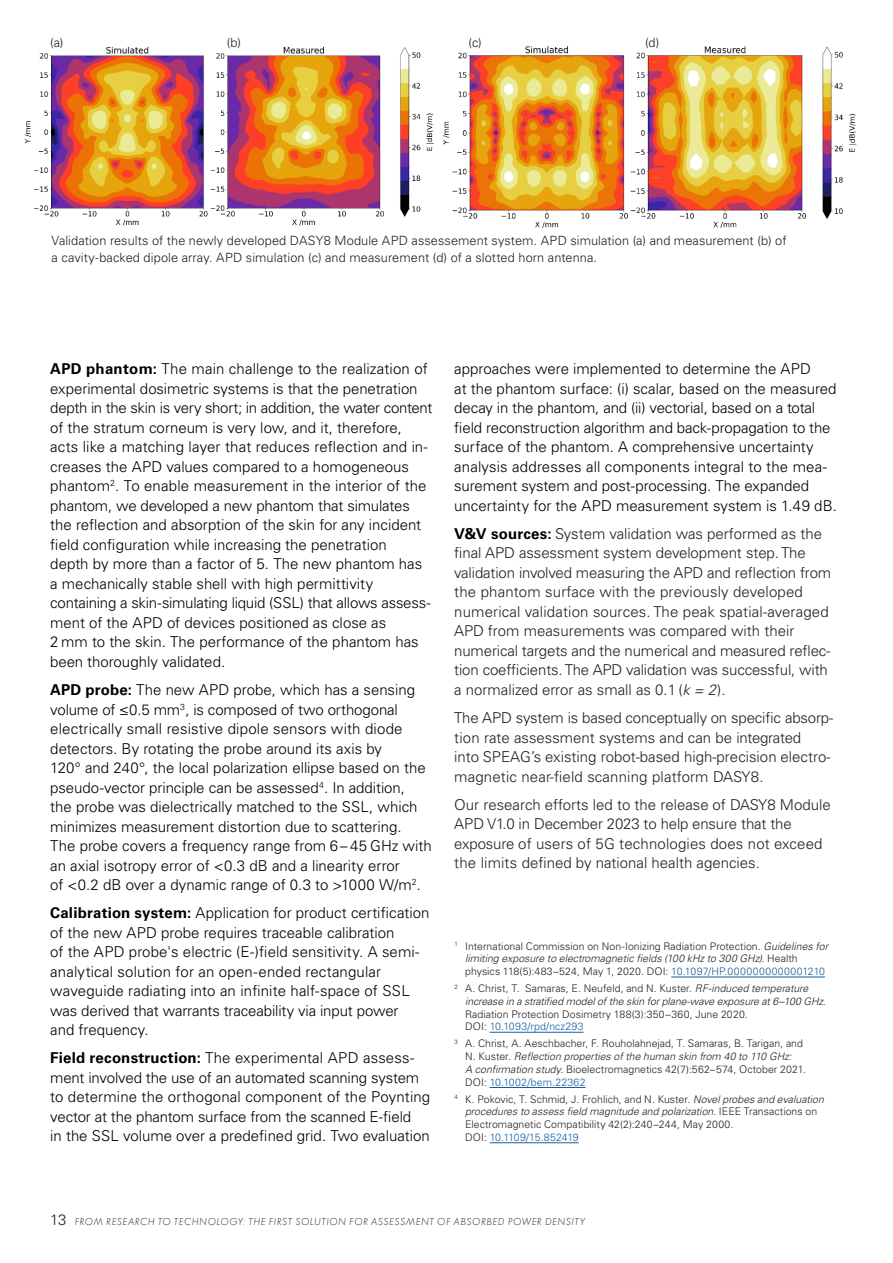
<style>
.page{position:relative;width:893px;height:1263px;background:#fff}
.page>*{position:absolute;margin:0;border:0;box-sizing:border-box;transform-origin:0 0}
.Normal_Text{font:300 15px/19.5px "Univers LT Pro 45";color:#000}
.Normal_Text-2{font:300 15px/19.5px "Univers LT Pro 45";color:#231f20}
.Normal_Text-3{font:300 12.75px/16.5px "Univers LT Pro 45";letter-spacing:.005em;color:#231f20}
.Normal_Text-4{font:300 10.5px/12.8px "Univers LT Pro 45";letter-spacing:.005em;color:#231f20}
.t1{font:italic 300 10.5px "Futura EFTU";letter-spacing:.05em;color:#231f20}
.s1{font-family:"Univers LT Pro 65";font-weight:700}
.s2{font-family:"Univers LT Pro 65";font-weight:700;color:#000}
.s3{font-style:italic}
.s4{color:#175d9e}
.s5{font-family:"Univers LT Pro 45";font-style:normal;font-size:15px}
</style>
<div class="page">
<hr style="left:671px;top:977px;width:154px;height:1px;background:#175d9e">
<hr style="left:490px;top:1032px;width:93px;height:1px;background:#175d9e">
<hr style="left:490px;top:1087px;width:96px;height:1px;background:#175d9e">
<hr style="left:490px;top:1142px;width:89px;height:1px;background:#175d9e">
<img style="left:24px;top:46px;width:410px;height:180px">
<img style="left:443px;top:46px;width:414px;height:182px">
<p class="Normal_Text-3" style="left:50px;top:34px;width:15px">(a)</p>
<p class="Normal_Text-3" style="left:227px;top:34px;width:16px">(b)</p>
<p class="Normal_Text-3" style="left:469px;top:34px;width:15px">(c)</p>
<p class="Normal_Text-3" style="left:645px;top:34px;width:16px">(d)</p>
<p class="Normal_Text-3" style="left:51px;top:232px;width:737px">Validation results of the newly developed DASY8 Module APD assessement system. APD simulation (a) and measurement (b) of a cavity-backed dipole array. APD simulation (c) and measurement (d) of a slotted horn antenna.</p>
<p class="Normal_Text" style="left:50px;top:359px;width:384px"><span class="s1">APD phantom:</span> The main challenge to the realization of experimental dosimetric systems is that the penetration depth in the skin is very short; in addition, the water content of the stratum corneum is very low, and it, therefore, acts like a matching layer that reduces reflection and in&shy;creases the APD values compared to a homogeneous phantom<sup>2</sup>. To enable measurement in the interior of the phantom, we developed a new phantom that simulates the reflection and absorption of the skin for any incident field configuration while increasing the penetration<br>depth by more than a factor of 5. The new phantom has a mechanically stable shell with high permittivity containing a skin-simulating liquid (SSL) that allows assess&shy;ment of the APD of devices positioned as close as<br>2 mm to the skin. The performance of the phantom has been thoroughly validated.</p>
<p class="Normal_Text" style="left:50px;top:680px;width:383px"><span class="s1">APD probe:</span> The new APD probe, which has a sensing volume of ≤0.5 mm<sup>3</sup>, is composed of two orthogonal electrically small resistive dipole sensors with diode detectors. By rotating the probe around its axis by<br>120° and 240°, the local polarization ellipse based on the pseudo-vector principle can be assessed<sup>4</sup>. In addition,<br>the probe was dielectrically matched to the SSL, which minimizes measurement distortion due to scattering.<br>The probe covers a frequency range from 6 – 45 GHz with an axial isotropy error of &lt;0.3 dB and a linearity error<br>of &lt;0.2 dB over a dynamic range of 0.3 to &gt;1000 W/m<sup>2</sup>.</p>
<p class="Normal_Text" style="left:50px;top:903px;width:381px"><span class="s1">Calibration system:</span> Application for product certification of the new APD probe requires traceable calibration<br>of the APD probe's electric (E-)field sensitivity. A semi&shy;analytical solution for an open-ended rectangular waveguide radiating into an infinite half-space of SSL was derived that warrants traceability via input power<br>and frequency.</p>
<p class="Normal_Text" style="left:50px;top:1048px;width:381px"><span class="s1">Field reconstruction:</span> The experimental APD assess&shy;ment involved the use of an automated scanning system to determine the orthogonal component of the Poynting vector at the phantom surface from the scanned E-field<br>in the SSL volume over a predefined grid. Two evaluation</p>
<p class="Normal_Text" style="left:454px;top:359px;width:384px">approaches were implemented to determine the APD<br>at the phantom surface: (i) scalar, based on the measured decay in the phantom, and (ii) vectorial, based on a total field reconstruction algorithm and back-propagation to the surface of the phantom. A comprehensive uncertainty analysis addresses all components integral to the mea&shy;surement system and post-processing. The expanded uncertainty for the APD measurement system is 1.49 dB.</p>
<p class="Normal_Text-2" style="left:454px;top:524px;width:379px"><span class="s2">V&amp;V sources:</span> System validation was performed as the final APD assessment system development step. The validation involved measuring the APD and reflection from the phantom surface with the previously developed numerical validation sources. The peak spatial-averaged APD from measurements was compared with their numerical targets and the numerical and measured reflec&shy;tion coefficients. The APD validation was successful, with a normalized error as small as 0.1 (<span class="s3">k = 2</span>).</p>
<p class="Normal_Text-2" style="left:454px;top:708px;width:381px">The APD system is based conceptually on specific absorp&shy;tion rate assessment systems and can be integrated<br>into SPEAG’s existing robot-based high-precision electro&shy;magnetic near-field scanning platform DASY8.</p>
<p class="Normal_Text-2" style="left:454px;top:794px;width:378px">Our research efforts led to the release of DASY8 Module APD V1.0 in December 2023 to help ensure that the exposure of users of 5G technologies does not exceed the limits defined by national health agencies.</p>
<p class="Normal_Text-4" style="left:465px;top:939px;width:365px;text-indent:-10px"><sup>1</sup> International Commission on Non-Ionizing Radiation Protection. <span class="s3">Guidelines for limiting exposure to electromagnetic fields (100 kHz to 300 GHz).</span> Health physics 118(5):483–524, May 1, 2020. DOI: <span class="s4">10.1097/HP.0000000000001210</span></p>
<p class="Normal_Text-4" style="left:465px;top:982px;width:362px;text-indent:-10px"><sup>2</sup> A. Christ, T. Samaras, E. Neufeld, and N. Kuster. <span class="s3">RF-induced temperature increase in a stratified model of the skin for plane-wave exposure at 6–100 GHz.<br></span>Radiation Protection Dosimetry 188(3):350–360, June 2020.<br>DOI: <span class="s4">10.1093/rpd/ncz293</span></p>
<p class="Normal_Text-4" style="left:465px;top:1037px;width:343px;text-indent:-10px"><sup>3</sup> A. Christ, A. Aeschbacher, F. Rouholahnejad, T. Samaras, B. Tarigan, and N. Kuster. <span class="s3">Reflection properties of the human skin from 40 to 110 GHz:<br>A confirmation study.</span> Bioelectromagnetics 42(7):562–574, October 2021.<br>DOI: <span class="s4">10.1002/bem.22362</span></p>
<p class="Normal_Text-4" style="left:465px;top:1092px;width:360px;text-indent:-10px"><sup>4</sup> K. Pokovic, T. Schmid, J. Frohlich, and N. Kuster. <span class="s3">Novel probes and evaluation procedures to assess field magnitude and polarization.</span> IEEE Transactions on Electromagnetic Compatibility 42(2):240–244, May 2000.<br>DOI: <span class="s4">10.1109/15.852419</span></p>
<p class="t1" style="left:50px;top:1215px;width:536px"><span class="s5">13</span> FROM RESEARCH TO TECHNOLOGY: THE FIRST SOLUTION FOR ASSESSMENT OF ABSORBED POWER DENSITY</p>
</div>
